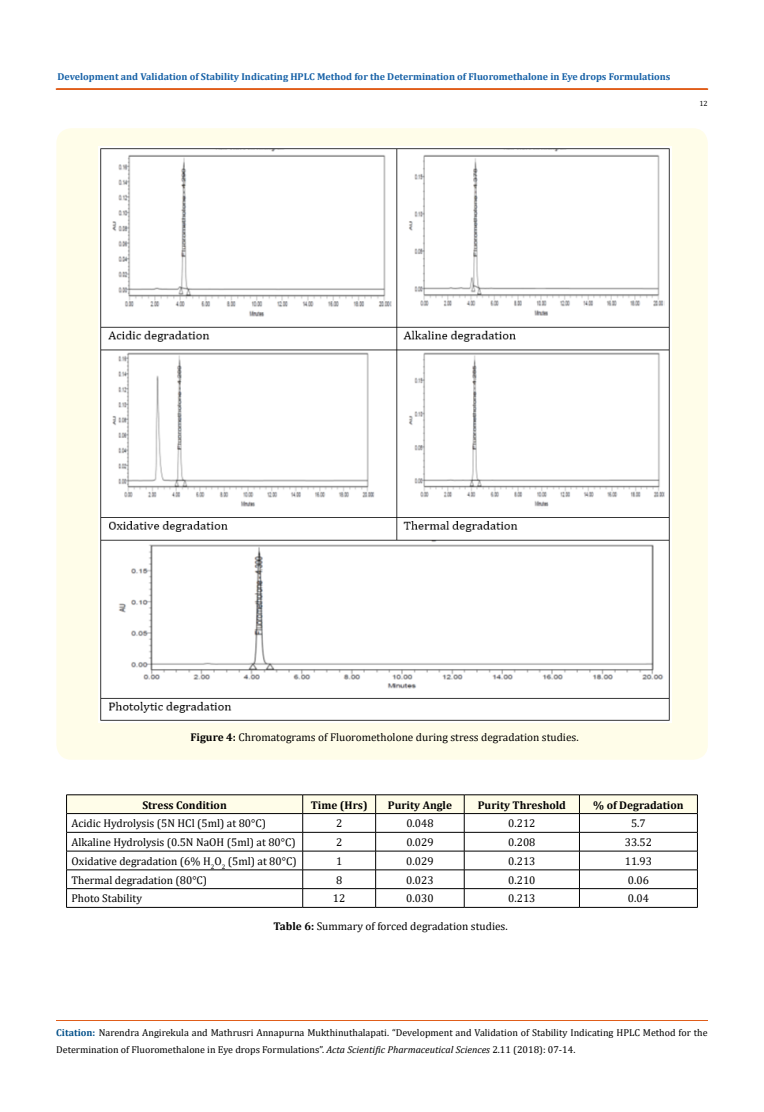
<style>
.page{position:relative;width:764px;height:1112px;background:#fff}
.page>*{position:absolute;margin:0;border:0;box-sizing:border-box;transform-origin:0 0}
.t1{font:11.25px "Cambria";color:#000}
.t2{font:700 11.25px "Cambria";color:#000}
.t3{font:10px/17.5px "Cambria";color:#000}
.t4{font:700 10px "Cambria";color:#1560a6}
.t5{font:7.5px "Cambria";color:#000}
.s1{font-weight:700}
.s2{font-weight:700;color:#035089}
.s3{font-style:italic}
</style>
<div class="page">
<div style="left:56px;top:89px;width:652px;height:1px;border:1px solid #e05d1a"></div>
<div style="left:56px;top:128px;width:652px;height:631px;background:#fffde9;border-radius:15px"></div>
<svg style="left:66px;top:794px;width:632px;height:113px"></svg>
<hr style="left:66px;top:907px;width:237px;height:1px;background:#000">
<hr style="left:303px;top:907px;width:73px;height:1px;background:#000">
<hr style="left:376px;top:907px;width:88px;height:1px;background:#000">
<hr style="left:464px;top:907px;width:115px;height:1px;background:#000">
<hr style="left:579px;top:907px;width:118px;height:1px;background:#000">
<img style="left:98px;top:146px;width:573px;height:576px">
<hr style="left:56px;top:1020px;width:652px;height:1px;background:#e05d1a">
<p class="t4" style="left:57px;top:70px;width:614px">Development and Validation of Stability Indicating HPLC Method for the Determination of Fluoromethalone in Eye drops Formulations</p>
<p class="t5" style="left:699px;top:99px;width:10px">12</p>
<p class="t1" style="left:190px;top:730px;width:390px"><span class="s1">Figure 4:</span> Chromatograms of Fluorometholone during stress degradation studies.</p>
<p class="t2" style="left:142px;top:796px;width:86px">Stress Condition</p>
<p class="t2" style="left:311px;top:796px;width:58px">Time (Hrs)</p>
<p class="t2" style="left:388px;top:796px;width:66px">Purity Angle</p>
<p class="t2" style="left:478px;top:796px;width:90px">Purity Threshold</p>
<p class="t2" style="left:593px;top:796px;width:92px">% of Degradation</p>
<p class="t1" style="left:72px;top:816px;width:196px">Acidic Hydrolysis (5N HCl (5ml) at 80°C)</p>
<p class="t1" style="left:336px;top:816px;width:8px">2</p>
<p class="t1" style="left:406px;top:816px;width:29px">0.048</p>
<p class="t1" style="left:508px;top:816px;width:29px">0.212</p>
<p class="t1" style="left:631px;top:816px;width:16px">5.7</p>
<p class="t1" style="left:72px;top:835px;width:226px">Alkaline Hydrolysis (0.5N NaOH (5ml) at 80°C)</p>
<p class="t1" style="left:336px;top:835px;width:8px">2</p>
<p class="t1" style="left:406px;top:835px;width:29px">0.029</p>
<p class="t1" style="left:508px;top:835px;width:29px">0.208</p>
<p class="t1" style="left:625px;top:835px;width:29px">33.52</p>
<p class="t1" style="left:72px;top:854px;width:227px">Oxidative degradation (6% H<sub>2</sub>O<sub>2</sub> (5ml) at 80°C)</p>
<p class="t1" style="left:336px;top:854px;width:8px">1</p>
<p class="t1" style="left:406px;top:854px;width:29px">0.029</p>
<p class="t1" style="left:508px;top:854px;width:29px">0.213</p>
<p class="t1" style="left:625px;top:854px;width:29px">11.93</p>
<p class="t1" style="left:72px;top:873px;width:137px">Thermal degradation (80°C)</p>
<p class="t1" style="left:336px;top:873px;width:8px">8</p>
<p class="t1" style="left:406px;top:873px;width:29px">0.023</p>
<p class="t1" style="left:508px;top:873px;width:29px">0.210</p>
<p class="t1" style="left:628px;top:873px;width:23px">0.06</p>
<p class="t1" style="left:72px;top:891px;width:72px">Photo Stability</p>
<p class="t1" style="left:333px;top:891px;width:14px">12</p>
<p class="t1" style="left:406px;top:891px;width:29px">0.030</p>
<p class="t1" style="left:508px;top:891px;width:29px">0.213</p>
<p class="t1" style="left:628px;top:891px;width:23px">0.04</p>
<p class="t1" style="left:273px;top:918px;width:236px"><span class="s1">Table 6:</span> Summary of forced degradation studies.</p>
<p class="t3" style="left:56px;top:1023px;width:653px"><span class="s2">Citation:</span> Narendra Angirekula and Mathrusri Annapurna Mukthinuthalapati. “Development and Validation of Stability Indicating HPLC Method for the<br>Determination of Fluoromethalone in Eye drops Formulations”. <span class="s3">Acta Scientific Pharmaceutical Sciences</span> 2.11 (2018): 07-14.</p>
</div>
